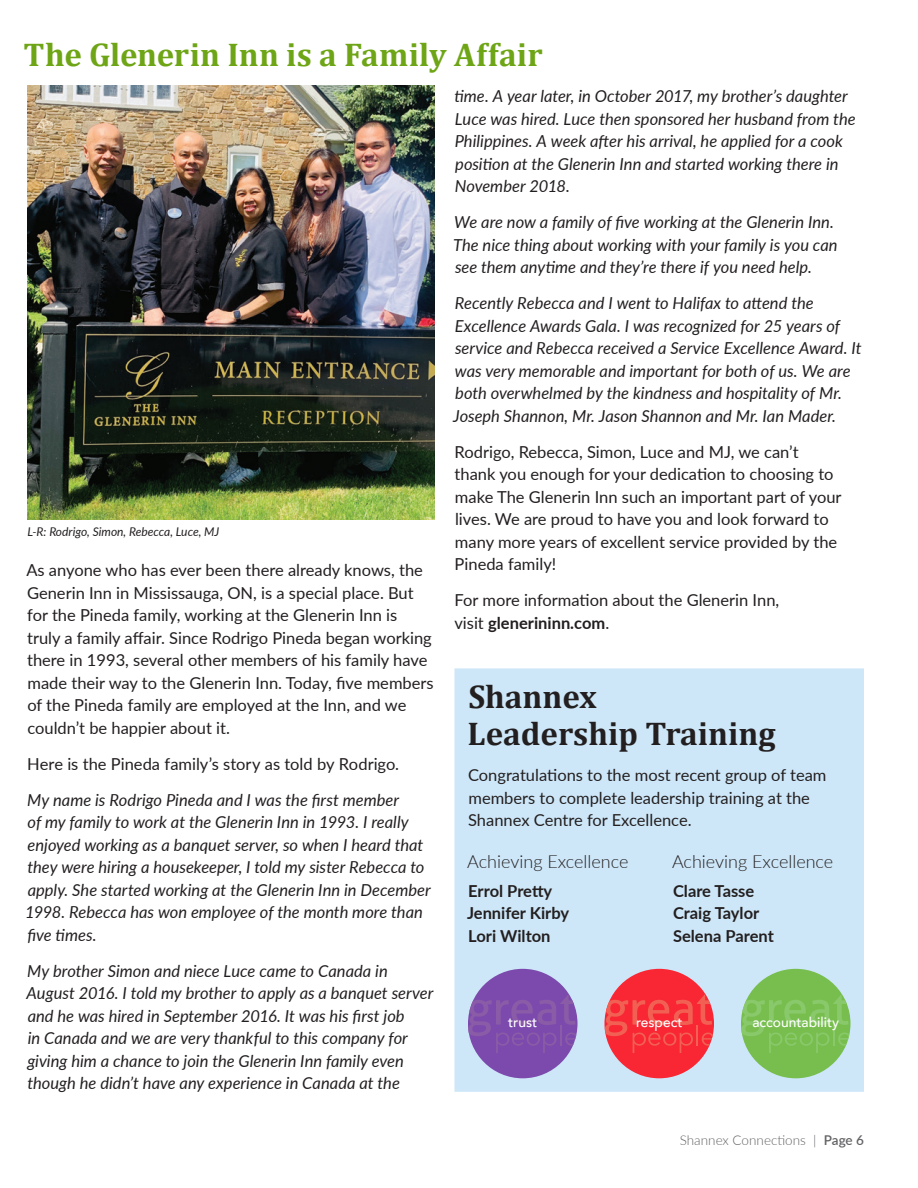
<style>
.page{position:relative;width:918px;height:1188px;background:#fff}
.page>*{position:absolute;margin:0;border:0;box-sizing:border-box;transform-origin:0 0}
.t1{font:700 33px "Cambria";letter-spacing:.005em;color:#6ea516}
.t2{font:700 33px/37.5px "Cambria";color:#231f20}
.Body{font:300 18px "Lato";color:#231f20}
.Body-2{font:italic 16.5px/22.5px "Lato";color:#231f20}
.Body-3{font:16.5px/22.5px "Lato";color:#231f20}
.Body-4{font:700 16.5px/22.5px "Lato";color:#231f20}
.Body_Last{font:16.5px/22.5px "Lato";color:#231f20}
.t3{font:500 13.8px "Avenir";color:#fff}
.t4{font:300 13.5px "Lato";color:#636366}
.Photo_Caption{font:italic 12px "Lato";color:#231f20}
.s1{font-weight:700}
.s2{font-weight:600}
</style>
<div class="page">
<img style="left:27px;top:86px;width:408px;height:433px">
<div style="left:454px;top:668px;width:410px;height:424px;background:#cde7f8"></div>
<div style="left:468px;top:969px;width:110px;height:109px;background:#7c4aad;border-radius:50%"></div>
<svg style="left:468px;top:994px;width:108px;height:59px"></svg>
<div style="left:605px;top:969px;width:109px;height:109px;background:#f92634;border-radius:50%"></div>
<svg style="left:605px;top:994px;width:108px;height:59px"></svg>
<div style="left:741px;top:969px;width:109px;height:109px;background:#77be4e;border-radius:50%"></div>
<svg style="left:741px;top:994px;width:108px;height:59px"></svg>
<p class="t1" style="left:24px;top:35px;width:520px">The Glenerin Inn is a Family Affair</p>
<p class="Photo_Caption" style="left:27px;top:523px;width:193px">L-R: Rodrigo, Simon, Rebecca, Luce, MJ</p>
<p class="Body-3" style="left:26px;top:559px;width:409px">As anyone who has ever been there already knows, the Generin Inn in Mississauga, ON, is a special place. But for the Pineda family, working at the Glenerin Inn is truly a family affair. Since Rodrigo Pineda began working there in 1993, several other members of his family have made their way to the Glenerin Inn. Today, five members of the Pineda family are employed at the Inn, and we couldn’t be happier about it.</p>
<p class="Body-3" style="left:27px;top:752px;width:373px">Here is the Pineda family’s story as told by Rodrigo.</p>
<p class="Body-2" style="left:25px;top:788px;width:407px">My name is Rodrigo Pineda and I was the first member<br>of my family to work at the Glenerin Inn in 1993. I really enjoyed working as a banquet server, so when I heard that they were hiring a housekeeper, I told my sister Rebecca to apply. She started working at the Glenerin Inn in December 1998. Rebecca has won employee of the month more than five times.</p>
<p class="Body-2" style="left:27px;top:959px;width:408px">My brother Simon and niece Luce came to Canada in August 2016. I told my brother to apply as a banquet server and he was hired in September 2016. It was his first job<br>in Canada and we are very thankful to this company for giving him a chance to join the Glenerin Inn family even though he didn’t have any experience in Canada at the</p>
<p class="Body-2" style="left:454px;top:84px;width:403px">time. A year later, in October 2017, my brother’s daughter Luce was hired. Luce then sponsored her husband from the Philippines. A week after his arrival, he applied for a cook position at the Glenerin Inn and started working there in November 2018.</p>
<p class="Body-2" style="left:453px;top:210px;width:386px">We are now a family of five working at the Glenerin Inn.<br>The nice thing about working with your family is you can see them anytime and they’re there if you need help.</p>
<p class="Body-2" style="left:453px;top:291px;width:410px">Recently Rebecca and I went to Halifax to attend the Excellence Awards Gala. I was recognized for 25 years of service and Rebecca received a Service Excellence Award. It was very memorable and important for both of us. We are both overwhelmed by the kindness and hospitality of Mr.<br>Joseph Shannon, Mr. Jason Shannon and Mr. Ian Mader.</p>
<p class="Body-3" style="left:455px;top:440px;width:388px">Rodrigo, Rebecca, Simon, Luce and MJ, we can’t thank you enough for your dedication to choosing to make The Glenerin Inn such an important part of your lives. We are proud to have you and look forward to many more years of excellent service provided by the Pineda family!</p>
<p class="Body_Last" style="left:454px;top:588px;width:326px">For more information about the Glenerin Inn, visit <span class="s1">glenerininn.com</span>.</p>
<p class="t2" style="left:468px;top:677px;width:310px">Shannex<br>Leadership Training</p>
<p class="Body-3" style="left:468px;top:763px;width:360px">Congratulations to the most recent group of team members to complete leadership training at the<br>Shannex Centre for Excellence.</p>
<p class="Body" style="left:467px;top:849px;width:163px">Achieving Excellence</p>
<p class="Body-4" style="left:467px;top:879px;width:104px">Errol Pretty<br>Jennifer Kirby<br>Lori Wilton</p>
<p class="Body" style="left:672px;top:849px;width:163px">Achieving Excellence</p>
<p class="Body-4" style="left:673px;top:879px;width:102px">Clare Tasse<br>Craig Taylor<br>Selena Parent</p>
<p class="t3" style="left:508px;top:1010px;width:31px">trust</p>
<p class="t3" style="left:636px;top:1010px;width:48px">respect</p>
<p class="t3" style="left:752px;top:1010px;width:88px">accountability</p>
<p class="t4" style="left:680px;top:1131px;width:186px">Shannex Connections | <span class="s2">Page 6</span></p>
</div>
